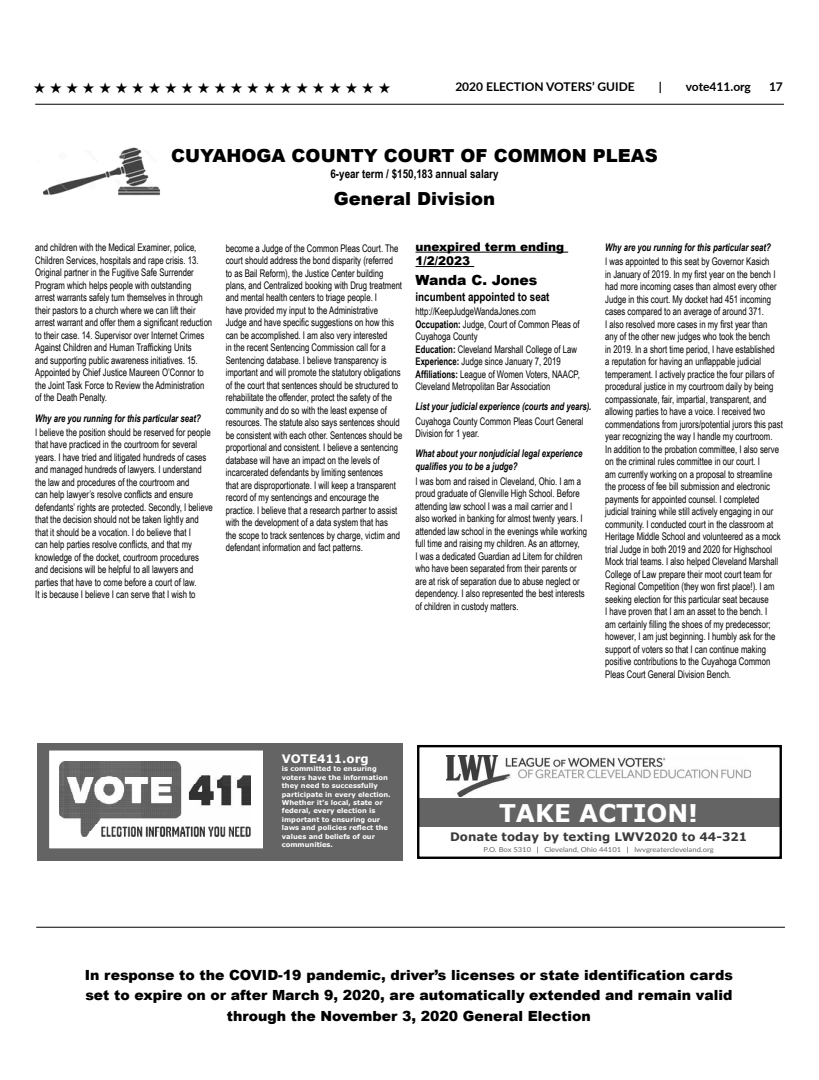
<style>
.page{position:relative;width:819px;height:1080px;background:#fff}
.page>*{position:absolute;margin:0;border:0;box-sizing:border-box;transform-origin:0 0}
.t1{font:700 24.6px "Verdana";color:#fff}
.t2{font:900 18px "Arial";color:#000}
.t3{font:15px "Zapf Dingbats ITC";color:#000}
.t4{font:900 14px/20.4px "Arial";color:#000;text-align:center}
.t5{font:700 12px "Arial Narrow";color:#000}
.t6{font:700 12px "Lato";color:#000}
.t7{font:900 12px/14.4px "Arial";color:#000}
.t8{font:700 11.8px "Verdana";color:#3b3b3b}
.t9{font:700 11.8px "Verdana";color:#fff}
.t10{font:10.5px/12.5px "Arial Narrow";color:#000;scale:.9 1}
.t11{font:italic 700 10.5px/13px "Arial Narrow";color:#000;scale:.9 1}
.t12{font:700 6.8px/8.4px "Verdana";color:#fff}
.t13{font:6.8px "Lato";color:#646464;scale:1.11 1}
.s1{font-weight:700}
.s2{color:#323232}
</style>
<div class="page">
<hr style="left:35px;top:104px;width:748px;height:1px;background:#000">
<hr style="left:36px;top:927px;width:748px;height:1px;background:#000">
<hr style="left:415px;top:252px;width:153px;height:1px;background:#000">
<hr style="left:415px;top:266px;width:59px;height:1px;background:#000">
<img style="left:42px;top:147px;width:118px;height:49px">
<div style="left:418px;top:799px;width:362px;height:28px;background:#646464"></div>
<img style="left:446px;top:755px;width:304px;height:42px">
<div style="left:417px;top:745px;width:364px;height:114px;border:2px solid #000"></div>
<svg style="left:37px;top:744px;width:365px;height:116px"></svg>
<img style="left:60px;top:762px;width:190px;height:74px">
<div style="left:263px;top:744px;width:129px;height:116px;background:#646464"></div>
<h3 class="t3" style="left:33px;top:81px;width:358px">★ ★ ★ ★ ★ ★ ★ ★ ★ ★ ★ ★ ★ ★ ★ ★ ★ ★ ★ ★ ★ ★</h3>
<p class="t6" style="left:455px;top:78px;width:181px">2020 ELECTION VOTERS’ GUIDE</p>
<p class="t6" style="left:658px;top:78px;width:5px">|</p>
<p class="t6" style="left:685px;top:78px;width:67px">vote411.org</p>
<p class="t6" style="left:768px;top:78px;width:15px">17</p>
<h2 class="t2" style="left:171px;top:143px;width:488px">CUYAHOGA COUNTY COURT OF COMMON PLEAS</h2>
<p class="t5" style="left:330px;top:165px;width:169px">6-year term / $150,183 annual salary</p>
<h2 class="t2" style="left:333px;top:185px;width:163px">General Division</h2>
<p class="t11" style="left:605px;top:240px;width:185px">Why are you running for this particular seat?</p>
<p class="t10" style="left:605px;top:255px;width:199px">I was appointed to this seat by Governor Kasich<br>in January of 2019. In my first year on the bench I had more incoming cases than almost every other Judge in this court. My docket had 451 incoming cases compared to an average of around 371.<br>I also resolved more cases in my first year than<br>any of the other new judges who took the bench<br>in 2019. In a short time period, I have established<br>a reputation for having an unflappable judicial temperament. I actively practice the four pillars of procedural justice in my courtroom daily by being compassionate, fair, impartial, transparent, and allowing parties to have a voice. I received two commendations from jurors/potential jurors this past year recognizing the way I handle my courtroom.<br>In addition to the probation committee, I also serve on the criminal rules committee in our court. I<br>am currently working on a proposal to streamline the process of fee bill submission and electronic payments for appointed counsel. I completed judicial training while still actively engaging in our community. I conducted court in the classroom at Heritage Middle School and volunteered as a mock trial Judge in both 2019 and 2020 for Highschool Mock trial teams. I also helped Cleveland Marshall College of Law prepare their moot court team for Regional Competition (they won first place!). I am seeking election for this particular seat because<br>I have proven that I am an asset to the bench. I<br>am certainly filling the shoes of my predecessor; however, I am just beginning. I humbly ask for the support of voters so that I can continue making positive contributions to the Cuyahoga Common Pleas Court General Division Bench.</p>
<p class="t10" style="left:226px;top:241px;width:198px">become a Judge of the Common Pleas Court. The court should address the bond disparity (referred<br>to as Bail Reform), the Justice Center building plans, and Centralized booking with Drug treatment and mental health centers to triage people. I<br>have provided my input to the Administrative<br>Judge and have specific suggestions on how this can be accomplished. I am also very interested<br>in the recent Sentencing Commission call for a Sentencing database. I believe transparency is important and will promote the statutory obligations of the court that sentences should be structured to rehabilitate the offender, protect the safety of the community and do so with the least expense of resources. The statute also says sentences should be consistent with each other. Sentences should be proportional and consistent. I believe a sentencing database will have an impact on the levels of incarcerated defendants by limiting sentences<br>that are disproportionate. I will keep a transparent record of my sentencings and encourage the practice. I believe that a research partner to assist with the development of a data system that has<br>the scope to track sentences by charge, victim and defendant information and fact patterns.</p>
<p class="t7" style="left:415px;top:239px;width:150px">unexpired term ending<br>1/2/2023</p>
<p class="t10" style="left:35px;top:241px;width:198px">and children with the Medical Examiner, police, Children Services, hospitals and rape crisis. 13.<br>Original partner in the Fugitive Safe Surrender Program which helps people with outstanding arrest warrants safely turn themselves in through their pastors to a church where we can lift their arrest warrant and offer them a significant reduction to their case. 14. Supervisor over Internet Crimes Against Children and Human Trafficking Units<br>and supporting public awareness initiatives. 15.<br>Appointed by Chief Justice Maureen O’Connor to the Joint Task Force to Review the Administration of the Death Penalty.</p>
<p class="t11" style="left:35px;top:411px;width:185px">Why are you running for this particular seat?</p>
<p class="t10" style="left:35px;top:425px;width:199px">I believe the position should be reserved for people that have practiced in the courtroom for several years. I have tried and litigated hundreds of cases and managed hundreds of lawyers. I understand the law and procedures of the courtroom and<br>can help lawyer’s resolve conflicts and ensure defendants’ rights are protected. Secondly, I believe that the decision should not be taken lightly and that it should be a vocation. I do believe that I<br>can help parties resolve conflicts, and that my knowledge of the docket, courtroom procedures and decisions will be helpful to all lawyers and parties that have to come before a court of law.<br>It is because I believe I can serve that I wish to</p>
<h3 class="t4" style="left:415px;top:270px;width:123px">Wanda C. Jones</h3>
<p class="t5" style="left:415px;top:288px;width:135px">incumbent appointed to seat</p>
<p class="t10" style="left:415px;top:305px;width:184px">http://KeepJudgeWandaJones.com <span class="s1">Occupation:</span> Judge, Court of Common Pleas of Cuyahoga County<br><span class="s1">Education:</span> Cleveland Marshall College of Law <span class="s1">Experience:</span> Judge since January 7, 2019<br><span class="s1">Affiliations:</span> League of Women Voters, NAACP, Cleveland Metropolitan Bar Association</p>
<p class="t11" style="left:415px;top:400px;width:197px">List your judicial experience (courts and years).</p>
<p class="t10" style="left:415px;top:414px;width:188px">Cuyahoga County Common Pleas Court General<br>Division for 1 year.</p>
<p class="t11" style="left:415px;top:447px;width:187px">What about your nonjudicial legal experience qualifies you to be a judge?</p>
<p class="t10" style="left:415px;top:474px;width:192px">I was born and raised in Cleveland, Ohio. I am a proud graduate of Glenville High School. Before attending law school I was a mail carrier and I also worked in banking for almost twenty years. I attended law school in the evenings while working full time and raising my children. As an attorney,<br>I was a dedicated Guardian ad Litem for children who have been separated from their parents or are at risk of separation due to abuse neglect or dependency. I also represented the best interests of children in custody matters.</p>
<p class="t9" style="left:282px;top:751px;width:88px">VOTE411.org</p>
<p class="t12" style="left:282px;top:765px;width:110px">is committed to ensuring voters have the information they need to successfully participate in every election.<br>Whether it’s local, state or federal, every election is important to ensuring our laws and policies reflect the values and beliefs of our communities.</p>
<h1 class="t1" style="left:499px;top:797px;width:200px">TAKE ACTION!</h1>
<p class="t8" style="left:450px;top:829px;width:298px">Donate today by texting LWV2020 to 44-321</p>
<p class="t13" style="left:483px;top:844px;width:209px">P.O. Box 5310 <span class="s2">|</span> Cleveland, Ohio 44101 <span class="s2">|</span> lwvgreatercleveland.org</p>
<h3 class="t4" style="left:85px;top:964px;width:649px">In response to the COVID-19 pandemic, driver’s licenses or state identification cards set to expire on or after March 9, 2020, are automatically extended and remain valid through the November 3, 2020 General Election</h3>
</div>
